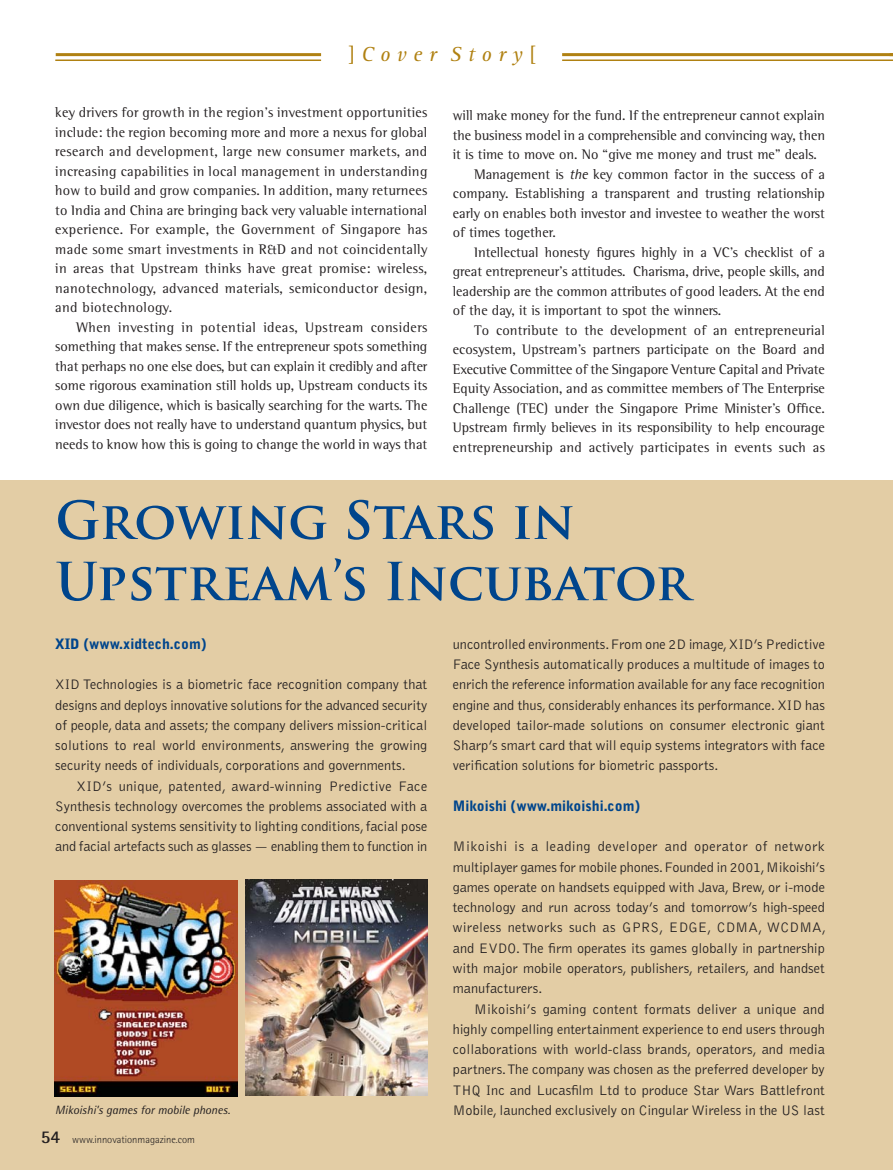
<style>
.page{position:relative;width:893px;height:1170px;background:#fff}
.page>*{position:absolute;margin:0;border:0;box-sizing:border-box;transform-origin:0 0}
.t1{font:700 51px/61.2px "Trajan Pro";color:#00458c}
.t2{font:italic 21px "Rotis Serif";color:#b08112}
.t3{font:14.25px/19.5px "Rotis Semi Serif";color:#231f20;text-align:justify}
.t4{font:300 14.25px/20.2px "Bell Gothic Std";color:#231f20;text-align:justify}
.t5{font:14.25px "Rotis Semi Serif";letter-spacing:.02em;color:#231f20}
.t6{font:900 14.25px "Bell Gothic Std";color:#00458c}
.t7{font:italic 12px "Rotis Semi Sans";color:#231f20}
.t8{font:300 10.5px "Rotis Semi Sans";color:#231f20}
.s1{font-style:normal}
.s2{font-family:"Rotis Semi Sans";font-style:italic}
.s3{font-weight:700;font-size:18px}
</style>
<div class="page">
<hr style="left:562px;top:53px;width:331px;height:3px;background:#b08112">
<hr style="left:562px;top:59px;width:331px;height:2px;background:#b08112">
<hr style="left:56px;top:53px;width:265px;height:3px;background:#b08112">
<hr style="left:55px;top:59px;width:266px;height:2px;background:#b08112">
<div style="left:0;top:480px;width:893px;height:689px;background:#e3cda5"></div>
<img style="left:55px;top:880px;width:182px;height:216px">
<img style="left:245px;top:879px;width:182px;height:216px">
<h2 class="t2" style="left:349px;top:46px;width:188px"><span class="s1">]</span> C o v e r S t o r y <span class="s1">[</span></h2>
<p class="t3" style="left:55px;top:104px;width:374px">key drivers for growth in the region’s investment opportunities include: the region becoming more and more a nexus for global research and development, large new consumer markets, and increasing capabilities in local management in understanding how to build and grow companies. In addition, many returnees to India and China are bringing back very valuable international experience. For example, the Government of Singapore has made some smart investments in R&amp;D and not coincidentally in areas that Upstream thinks have great promise: wireless, nanotechnology, advanced materials, semiconductor design, and biotechnology.</p>
<p class="t3" style="left:55px;top:318px;width:374px;text-indent:21px">When investing in potential ideas, Upstream considers something that makes sense. If the entrepreneur spots something that perhaps no one else does, but can explain it credibly and after some rigorous examination still holds up, Upstream conducts its own due diligence, which is basically searching for the warts. The investor does not really have to understand quantum physics, but needs to know how this is going to change the world in ways that</p>
<p class="t3" style="left:453px;top:107px;width:374px">will make money for the fund. If the entrepreneur cannot explain</p>
<p class="t3" style="left:453px;top:126px;width:374px">the business model in a comprehensible and convincing way, then</p>
<p class="t3" style="left:453px;top:146px;width:365px">it is time to move on. No “give me money and trust me” deals.</p>
<p class="t3" style="left:474px;top:165px;width:352px">Management is <span class="s2">the</span> key common factor in the success of a</p>
<p class="t3" style="left:453px;top:185px;width:374px">company. Establishing a transparent and trusting relationship</p>
<p class="t3" style="left:453px;top:204px;width:374px">early on enables both investor and investee to weather the worst</p>
<p class="t3" style="left:453px;top:224px;width:104px">of times together.</p>
<p class="t3" style="left:474px;top:243px;width:352px">Intellectual honesty figures highly in a VC’s checklist of a</p>
<p class="t3" style="left:453px;top:263px;width:374px">great entrepreneur’s attitudes. Charisma, drive, people skills, and</p>
<p class="t3" style="left:453px;top:282px;width:374px">leadership are the common attributes of good leaders. At the end</p>
<p class="t3" style="left:453px;top:302px;width:270px">of the day, it is important to spot the winners.</p>
<p class="t5" style="left:474px;top:325px;width:352px">To contribute to the development of an entrepreneurial</p>
<p class="t3" style="left:453px;top:341px;width:374px">ecosystem, Upstream’s partners participate on the Board and</p>
<p class="t3" style="left:453px;top:360px;width:374px">Executive Committee of the Singapore Venture Capital and Private</p>
<p class="t3" style="left:453px;top:380px;width:374px">Equity Association, and as committee members of The Enterprise</p>
<p class="t3" style="left:453px;top:399px;width:374px">Challenge (TEC) under the Singapore Prime Minister’s Office.</p>
<p class="t3" style="left:453px;top:419px;width:374px">Upstream firmly believes in its responsibility to help encourage</p>
<p class="t3" style="left:453px;top:438px;width:374px">entrepreneurship and actively participates in events such as</p>
<h1 class="t1" style="left:55px;top:490px;width:637px">Growing Stars in<br>Upstream’s Incubator</h1>
<p class="t6" style="left:55px;top:637px;width:153px">XID (www.xidtech.com)</p>
<p class="t4" style="left:55px;top:675px;width:374px">XID Technologies is a biometric face recognition company that designs and deploys innovative solutions for the advanced security of people, data and assets; the company delivers mission-critical solutions to real world environments, answering the growing security needs of individuals, corporations and governments.</p>
<p class="t4" style="left:55px;top:776px;width:374px;text-indent:21px">XID’s unique, patented, award-winning Predictive Face Synthesis technology overcomes the problems associated with a conventional systems sensitivity to lighting conditions, facial pose and facial artefacts such as glasses — enabling them to function in</p>
<p class="t7" style="left:55px;top:1105px;width:176px">Mikoishi’s games for mobile phones.</p>
<p class="t8" style="left:41px;top:1135px;width:156px"><span class="s3">54</span> www.innovationmagazine.com</p>
<p class="t4" style="left:453px;top:634px;width:374px">uncontrolled environments. From one 2D image, XID’s Predictive Face Synthesis automatically produces a multitude of images to enrich the reference information available for any face recognition engine and thus, considerably enhances its performance. XID has developed tailor-made solutions on consumer electronic giant Sharp’s smart card that will equip systems integrators with face verification solutions for biometric passports.</p>
<p class="t6" style="left:453px;top:799px;width:189px">Mikoishi (www.mikoishi.com)</p>
<p class="t4" style="left:453px;top:837px;width:375px">Mikoishi is a leading developer and operator of network multiplayer games for mobile phones. Founded in 2001, Mikoishi’s games operate on handsets equipped with Java, Brew, or i-mode technology and run across today’s and tomorrow’s high-speed wireless networks such as GPRS, EDGE, CDMA, WCDMA, and EVDO. The firm operates its games globally in partnership with major mobile operators, publishers, retailers, and handset manufacturers.</p>
<p class="t4" style="left:453px;top:999px;width:374px;text-indent:21px">Mikoishi’s gaming content formats deliver a unique and highly compelling entertainment experience to end users through collaborations with world-class brands, operators, and media partners. The company was chosen as the preferred developer by THQ Inc and Lucasfilm Ltd to produce Star Wars Battlefront Mobile, launched exclusively on Cingular Wireless in the US last</p>
</div>
